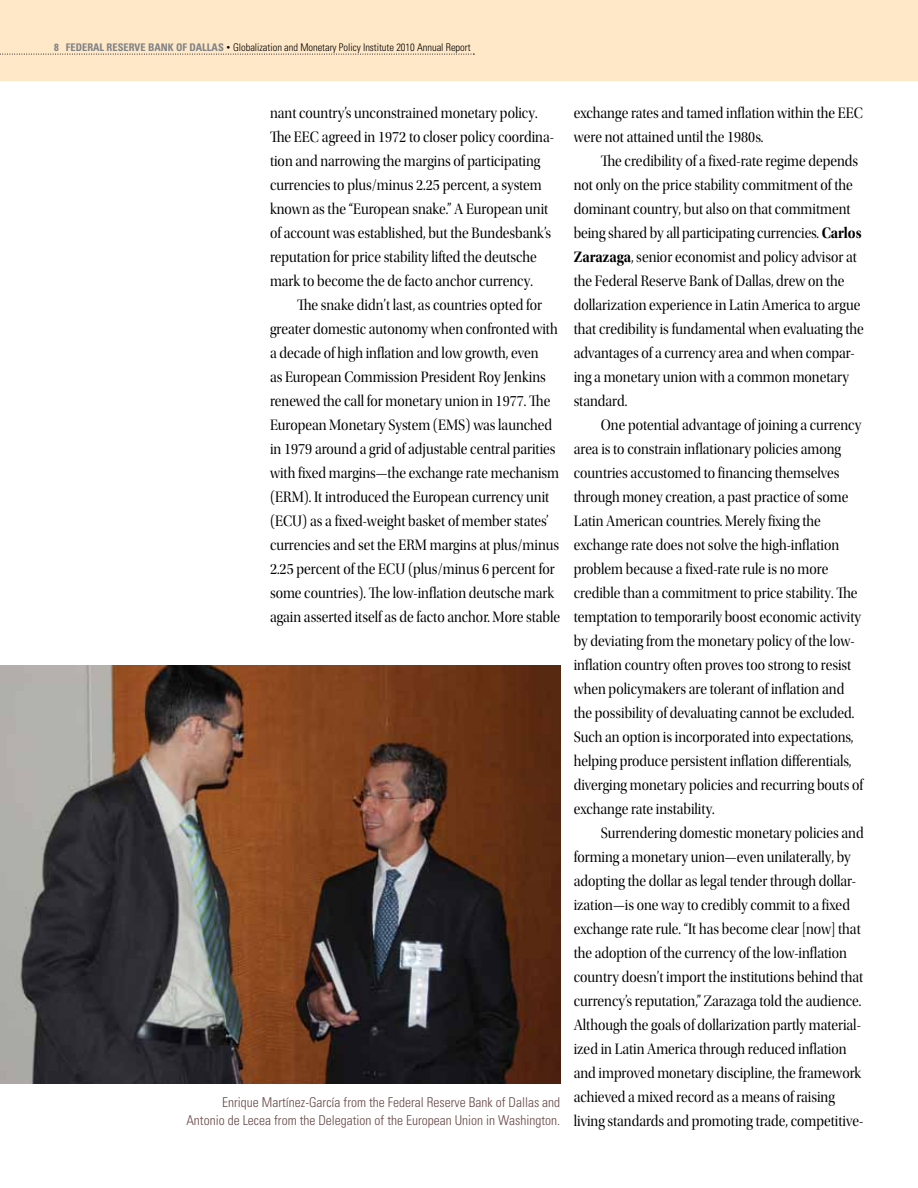
<style>
.page{position:relative;width:918px;height:1188px;background:#fff}
.page>*{position:absolute;margin:0;border:0;box-sizing:border-box;transform-origin:0 0}
.t1{font:15.75px/24px "Utopia Std Disp";color:#000;scale:.9 1}
.t2{font:300 condensed 13.5px/18px "Univers LT Std";color:#684747;text-align:right}
.t3{font:300 condensed 10.5px "Univers LT Std";letter-spacing:-.005em;color:#000}
.s1{font-weight:700;color:#808285}
.s2{font-size:7.5px}
.s3{font-family:"Utopia Std Bold Disp"}
</style>
<div class="page">
<div style="left:0;top:0;width:918px;height:81px;background:#ffe8c8"></div>
<svg style="left:0;top:54px;width:474px;height:1px"></svg>
<img style="left:0;top:666px;width:560px;height:418px">
<p class="t3" style="left:54px;top:41px;width:418px"><span class="s1">8 FEDERAL RESERVE BANK OF DALLAS</span> <span class="s2">•</span> Globalization and Monetary Policy Institute 2010 Annual Report</p>
<p class="t1" style="left:270px;top:101px;width:317px">nant country’s unconstrained monetary policy.<br>The EEC agreed in 1972 to closer policy coordina&shy;tion and narrowing the margins of participating currencies to plus/minus 2.25 percent, a system known as the “European snake.” A European unit of account was established, but the Bundesbank’s reputation for price stability lifted the deutsche mark to become the de facto anchor currency.</p>
<p class="t1" style="left:270px;top:293px;width:324px;text-indent:27px">The snake didn’t last, as countries opted for greater domestic autonomy when confronted with a decade of high inflation and low growth, even<br>as European Commission President Roy Jenkins renewed the call for monetary union in 1977. The European Monetary System (EMS) was launched in 1979 around a grid of adjustable central parities with fixed margins—the exchange rate mechanism (ERM). It introduced the European currency unit (ECU) as a fixed-weight basket of member states’ currencies and set the ERM margins at plus/minus 2.25 percent of the ECU (plus/minus 6 percent for some countries). The low-inflation deutsche mark again asserted itself as de facto anchor. More stable</p>
<p class="t2" style="left:186px;top:1094px;width:375px">Enrique Martínez-García from the Federal Reserve Bank of Dallas and<br>Antonio de Lecea from the Delegation of the European Union in Washington.</p>
<p class="t1" style="left:574px;top:101px;width:323px">exchange rates and tamed inflation within the EEC were not attained until the 1980s.</p>
<p class="t1" style="left:574px;top:149px;width:324px;text-indent:27px">The credibility of a fixed-rate regime depends not only on the price stability commitment of the dominant country, but also on that commitment being shared by all participating currencies. <span class="s3">Carlos Zarazaga</span>, senior economist and policy advisor at the Federal Reserve Bank of Dallas, drew on the dollarization experience in Latin America to argue that credibility is fundamental when evaluating the advantages of a currency area and when compar&shy;ing a monetary union with a common monetary standard.</p>
<p class="t1" style="left:574px;top:413px;width:323px;text-indent:27px">One potential advantage of joining a currency area is to constrain inflationary policies among countries accustomed to financing themselves through money creation, a past practice of some Latin American countries. Merely fixing the exchange rate does not solve the high-inflation problem because a fixed-rate rule is no more credible than a commitment to price stability. The temptation to temporarily boost economic activity by deviating from the monetary policy of the low&shy;inflation country often proves too strong to resist when policymakers are tolerant of inflation and the possibility of devaluating cannot be excluded.<br>Such an option is incorporated into expectations, helping produce persistent inflation differentials, diverging monetary policies and recurring bouts of exchange rate instability.</p>
<p class="t1" style="left:574px;top:821px;width:324px;text-indent:27px">Surrendering domestic monetary policies and forming a monetary union—even unilaterally, by adopting the dollar as legal tender through dollar&shy;ization—is one way to credibly commit to a fixed exchange rate rule. “It has become clear [now] that the adoption of the currency of the low-inflation country doesn’t import the institutions behind that currency’s reputation,” Zarazaga told the audience.<br>Although the goals of dollarization partly material&shy;ized in Latin America through reduced inflation and improved monetary discipline, the framework achieved a mixed record as a means of raising living standards and promoting trade, competitive-</p>
</div>
